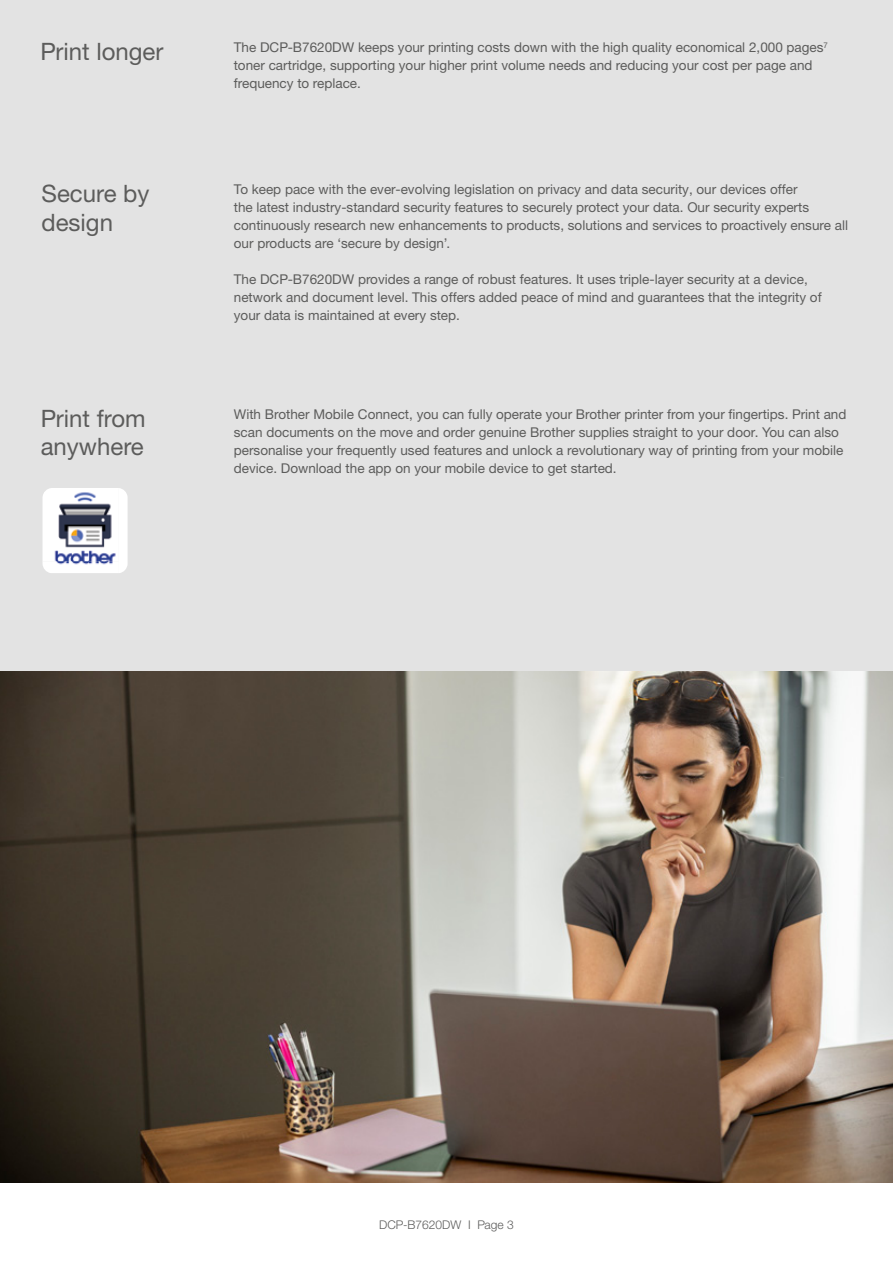
<style>
.page{position:relative;width:893px;height:1263px;background:#fff}
.page>*{position:absolute;margin:0;border:0;box-sizing:border-box;transform-origin:0 0}
.t1{font:24px/28.5px "Helvetica Neue LTW1 G";color:#5c5c5b}
.t2{font:13.5px/18px "Helvetica Neue LTW1 G";color:#5c5c5b}
.t3{font:300 12px "Helvetica Neue LTW1 G";color:#5c5c5b}
</style>
<div class="page">
<div style="left:0;top:0;width:893px;height:698px;background:#e3e3e3"></div>
<img style="left:43px;top:488px;width:85px;height:85px">
<img style="left:0;top:672px;width:893px;height:510px">
<h1 class="t1" style="left:40px;top:37px;width:125px">Print longer</h1>
<h1 class="t1" style="left:41px;top:179px;width:110px">Secure by design</h1>
<h1 class="t1" style="left:41px;top:404px;width:106px">Print from anywhere</h1>
<p class="t2" style="left:234px;top:38px;width:596px">The DCP-B7620DW keeps your printing costs down with the high quality economical 2,000 pages<sup>7 </sup>toner cartridge, supporting your higher print volume needs and reducing your cost per page and frequency to replace.</p>
<p class="t2" style="left:234px;top:180px;width:616px">To keep pace with the ever-evolving legislation on privacy and data security, our devices offer<br>the latest industry-standard security features to securely protect your data. Our security experts continuously research new enhancements to products, solutions and services to proactively ensure all our products are ‘secure by design’.</p>
<p class="t2" style="left:234px;top:270px;width:589px">The DCP-B7620DW provides a range of robust features. It uses triple-layer security at a device, network and document level. This offers added peace of mind and guarantees that the integrity of your data is maintained at every step.</p>
<p class="t2" style="left:234px;top:405px;width:614px">With Brother Mobile Connect, you can fully operate your Brother printer from your fingertips. Print and scan documents on the move and order genuine Brother supplies straight to your door. You can also personalise your frequently used features and unlock a revolutionary way of printing from your mobile device. Download the app on your mobile device to get started.</p>
<p class="t3" style="left:379px;top:1217px;width:136px">DCP-B7620DW I Page 3</p>
</div>
